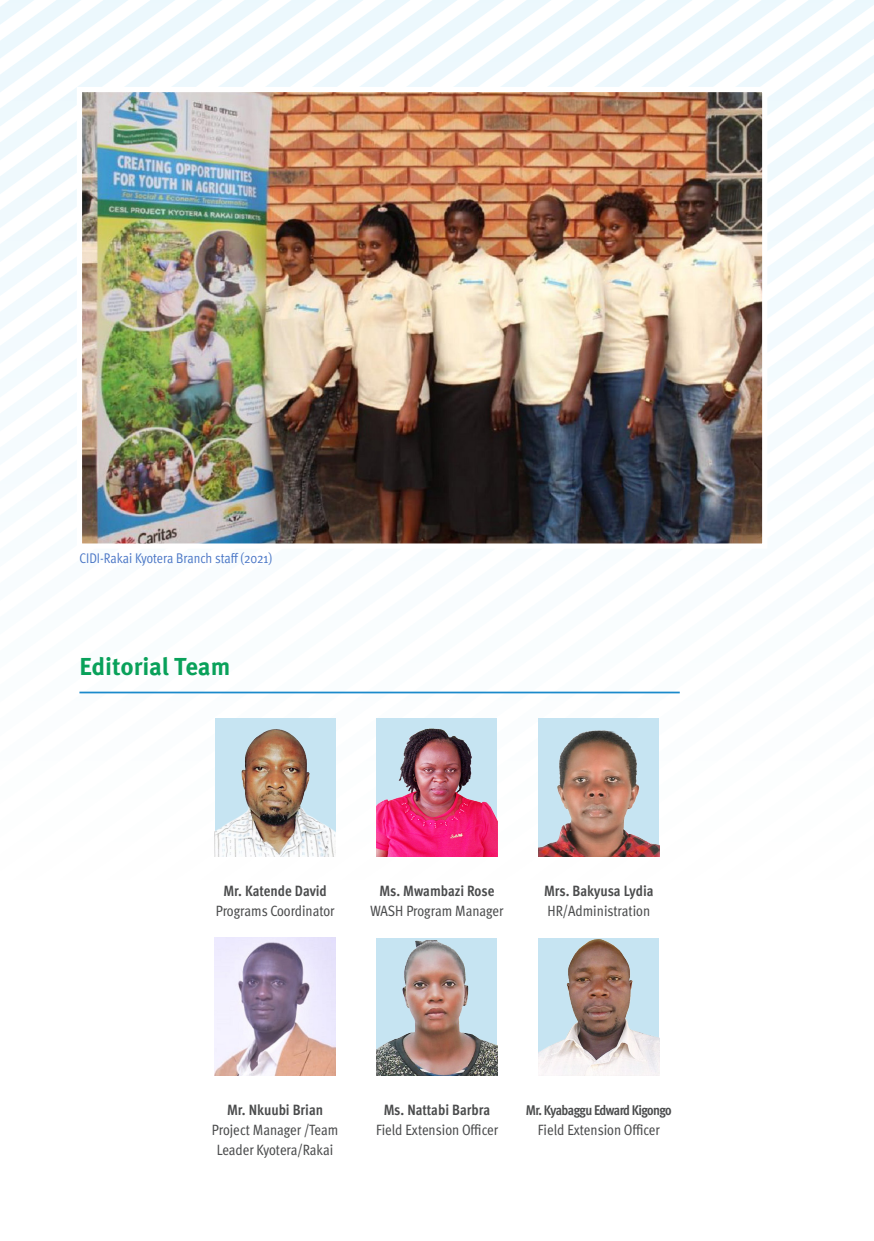
<style>
.page{position:relative;width:874px;height:1241px;background:#fff}
.page>*{position:absolute;margin:0;border:0;box-sizing:border-box;transform-origin:0 0}
.maintext{font:700 24.5px "Meta Pro";letter-spacing:-.01em;color:#09a15a}
.maintext-2{font:condensed 14.88px/19.8px "Meta Pro";color:#4b4c4d;text-align:center}
.maintext-3{font:700 condensed 14.88px "Meta Pro";letter-spacing:-.005em;color:#4b4c4d}
.t1{font:14px "Meta Pro Cond Norm";letter-spacing:-.005em;color:#4472c4}
.maintext-4{font:700 condensed 14px "Meta Pro";letter-spacing:-.045em;color:#4b4c4d}
.s1{font-weight:700}
</style>
<div class="page">
<svg style="left:833px;top:0;width:40px;height:420px;fill:#f4fbfe"></svg>
<svg style="left:786px;top:0;width:47px;height:420px;fill:#f4fbfe"></svg>
<svg style="left:739px;top:0;width:47px;height:419px;fill:#f4fbfe"></svg>
<svg style="left:598px;top:0;width:47px;height:87px;fill:#eef9fd"></svg>
<svg style="left:0;top:0;width:598px;height:420px;fill:#f4fbfe"></svg>
<svg style="left:0;top:0;width:551px;height:397px;fill:#f4fbfe"></svg>
<svg style="left:0;top:0;width:504px;height:363px;fill:#f3fafe"></svg>
<svg style="left:0;top:0;width:457px;height:330px;fill:#f2fafe"></svg>
<svg style="left:0;top:0;width:410px;height:296px;fill:#f2fafe"></svg>
<svg style="left:0;top:0;width:363px;height:262px;fill:#f1fafe"></svg>
<svg style="left:0;top:0;width:316px;height:228px;fill:#f0f9fd"></svg>
<svg style="left:0;top:0;width:269px;height:194px;fill:#f0f9fd"></svg>
<svg style="left:0;top:0;width:222px;height:160px"></svg>
<hr style="left:79px;top:691px;width:600px;height:2px;background:#1b8acb">
<div style="left:215px;top:718px;width:120px;height:138px;background:#c6e4f2"></div>
<img style="left:215px;top:729px;width:120px;height:127px">
<img style="left:376px;top:718px;width:121px;height:138px">
<div style="left:538px;top:718px;width:120px;height:138px;background:#c6e4f2"></div>
<img style="left:538px;top:730px;width:120px;height:126px">
<img style="left:215px;top:937px;width:120px;height:138px">
<div style="left:376px;top:937px;width:121px;height:138px;background:#c6e4f2"></div>
<img style="left:376px;top:940px;width:121px;height:135px">
<img style="left:538px;top:938px;width:120px;height:137px">
<img style="left:83px;top:93px;width:678px;height:449px">
<div style="left:77px;top:87px;width:690px;height:461px;border:5px solid #fff"></div>
<p class="t1" style="left:79px;top:547px;width:194px">CIDI-Rakai Kyotera Branch staff (2021)</p>
<p class="maintext" style="left:79px;top:647px;width:152px">Editorial Team</p>
<p class="maintext-2" style="left:216px;top:879px;width:120px"><span class="s1">Mr. Katende David<br></span>Programs Coordinator</p>
<p class="maintext-2" style="left:370px;top:879px;width:134px"><span class="s1">Ms. Mwambazi Rose<br></span>WASH Program Manager</p>
<p class="maintext-2" style="left:544px;top:879px;width:111px;text-align:left"><span class="s1">Mrs. Bakyusa Lydia<br></span>HR/Administration</p>
<p class="maintext-2" style="left:212px;top:1098px;width:128px"><span class="s1">Mr. Nkuubi Brian<br></span>Project Manager /Team<br>Leader Kyotera/Rakai</p>
<p class="maintext-3" style="left:383px;top:1098px;width:108px">Ms. Nattabi Barbra</p>
<p class="maintext-2" style="left:376px;top:1118px;width:124px">Field Extension Officer</p>
<p class="maintext-4" style="left:525px;top:1099px;width:147px">Mr. Kyabaggu Edward Kigongo</p>
<p class="maintext-2" style="left:537px;top:1118px;width:124px">Field Extension Officer</p>
</div>
